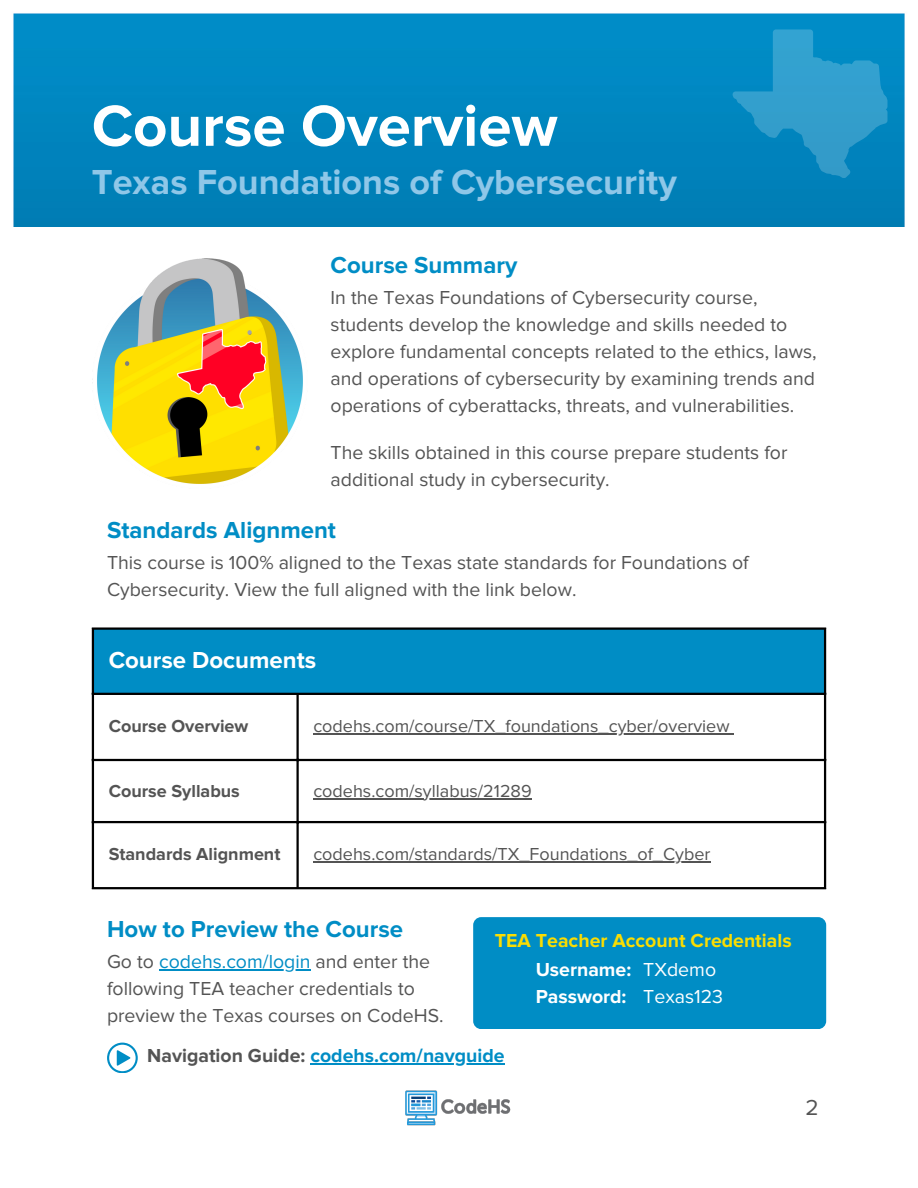
<style>
.page{position:relative;width:918px;height:1188px;background:#fff}
.page>*{position:absolute;margin:0;border:0;box-sizing:border-box;transform-origin:0 0}
.t1{font:700 60px "Proxima Nova";color:#fff}
.t2{font:700 36px "Proxima Nova";color:#8fc7e8}
.t3{font:700 24px "Proxima Nova";color:#008dc5}
.t4{font:700 24px "Proxima Nova";color:#fff}
.t5{font:22.5px "Proxima Nova";color:#545454}
.t6{font:19.5px/27px "Proxima Nova";color:#545454}
.t7{font:700 19.5px "Proxima Nova";color:#008dc5}
.t8{font:700 19.5px "Proxima Nova";color:#fadd02}
.t9{font:700 19.5px "Proxima Nova";color:#fff}
.t10{font:19.5px "Proxima Nova";color:#fff}
.t11{font:18px "Proxima Nova";color:#545454}
.t12{font:700 18px "Proxima Nova";color:#545454}
.s1{color:#008dc5}
.s2{color:#545454}
</style>
<div class="page">
<img style="left:13px;top:13px;width:892px;height:214px">
<svg style="left:732px;top:29px;width:155px;height:149px;background:#1992c6"></svg>
<div style="left:93px;top:628px;width:732px;height:66px;background:#008dc5"></div>
<hr style="left:313px;top:733px;width:417px;height:1px;background:#545454">
<hr style="left:313px;top:798px;width:219px;height:1px;background:#545454">
<hr style="left:313px;top:861px;width:398px;height:2px;background:#545454">
<hr style="left:92px;top:630px;width:2px;height:257px;background:#000">
<hr style="left:296px;top:695px;width:3px;height:192px;background:#000">
<hr style="left:824px;top:630px;width:2px;height:257px;background:#000">
<hr style="left:92px;top:627px;width:734px;height:3px;background:#000">
<hr style="left:92px;top:693px;width:734px;height:2px;background:#000">
<hr style="left:92px;top:759px;width:734px;height:2px;background:#000">
<hr style="left:92px;top:821px;width:734px;height:2px;background:#000">
<hr style="left:92px;top:887px;width:734px;height:2px;background:#000">
<img style="left:92px;top:258px;width:211px;height:226px">
<img style="left:405px;top:1090px;width:106px;height:36px">
<div style="left:473px;top:917px;width:353px;height:112px;background:#008dc5;border-radius:8px"></div>
<svg style="left:107px;top:1043px;width:30px;height:30px"></svg>
<hr style="left:159px;top:969px;width:152px;height:1px;background:#008dc5">
<hr style="left:310px;top:1064px;width:195px;height:1px;background:#008dc5">
<p class="t1" style="left:92px;top:91px;width:467px">Course Overview</p>
<p class="t2" style="left:92px;top:161px;width:587px">Texas Foundations of Cybersecurity</p>
<p class="t3" style="left:331px;top:251px;width:188px">Course Summary</p>
<p class="t6" style="left:331px;top:284px;width:488px">In the Texas Foundations of Cybersecurity course, students develop the knowledge and skills needed to explore fundamental concepts related to the ethics, laws, and operations of cybersecurity by examining trends and operations of cyberattacks, threats, and vulnerabilities.</p>
<p class="t6" style="left:331px;top:439px;width:458px">The skills obtained in this course prepare students for additional study in cybersecurity.</p>
<p class="t3" style="left:107px;top:516px;width:231px">Standards Alignment</p>
<p class="t6" style="left:107px;top:549px;width:643px">This course is 100% aligned to the Texas state standards for Foundations of<br>Cybersecurity. View the full aligned with the link below.</p>
<p class="t4" style="left:109px;top:646px;width:209px">Course Documents</p>
<p class="t12" style="left:109px;top:716px;width:141px">Course Overview</p>
<p class="t11" style="left:313px;top:716px;width:418px">codehs.com/course/TX_foundations_cyber/overview</p>
<p class="t12" style="left:109px;top:781px;width:133px">Course Syllabus</p>
<p class="t11" style="left:313px;top:781px;width:220px">codehs.com/syllabus/21289</p>
<p class="t12" style="left:109px;top:844px;width:173px">Standards Alignment</p>
<p class="t11" style="left:313px;top:844px;width:399px">codehs.com/standards/TX_Foundations_of_Cyber</p>
<p class="t3" style="left:107px;top:915px;width:297px">How to Preview the Course</p>
<p class="t8" style="left:495px;top:929px;width:298px">TEA Teacher Account Credentials</p>
<p class="t6" style="left:107px;top:948px;width:338px">Go to <span class="s1">codehs.com/login</span> and enter the following TEA teacher credentials to preview the Texas courses on CodeHS.</p>
<p class="t9" style="left:536px;top:959px;width:97px">Username:</p>
<p class="t9" style="left:536px;top:986px;width:92px">Password:</p>
<p class="t7" style="left:147px;top:1045px;width:359px"><span class="s2">Navigation Guide:</span> codehs.com/navguide</p>
<p class="t10" style="left:643px;top:959px;width:74px">TXdemo</p>
<p class="t10" style="left:643px;top:986px;width:81px">Texas123</p>
<p class="t5" style="left:806px;top:1094px;width:15px">2</p>
</div>
